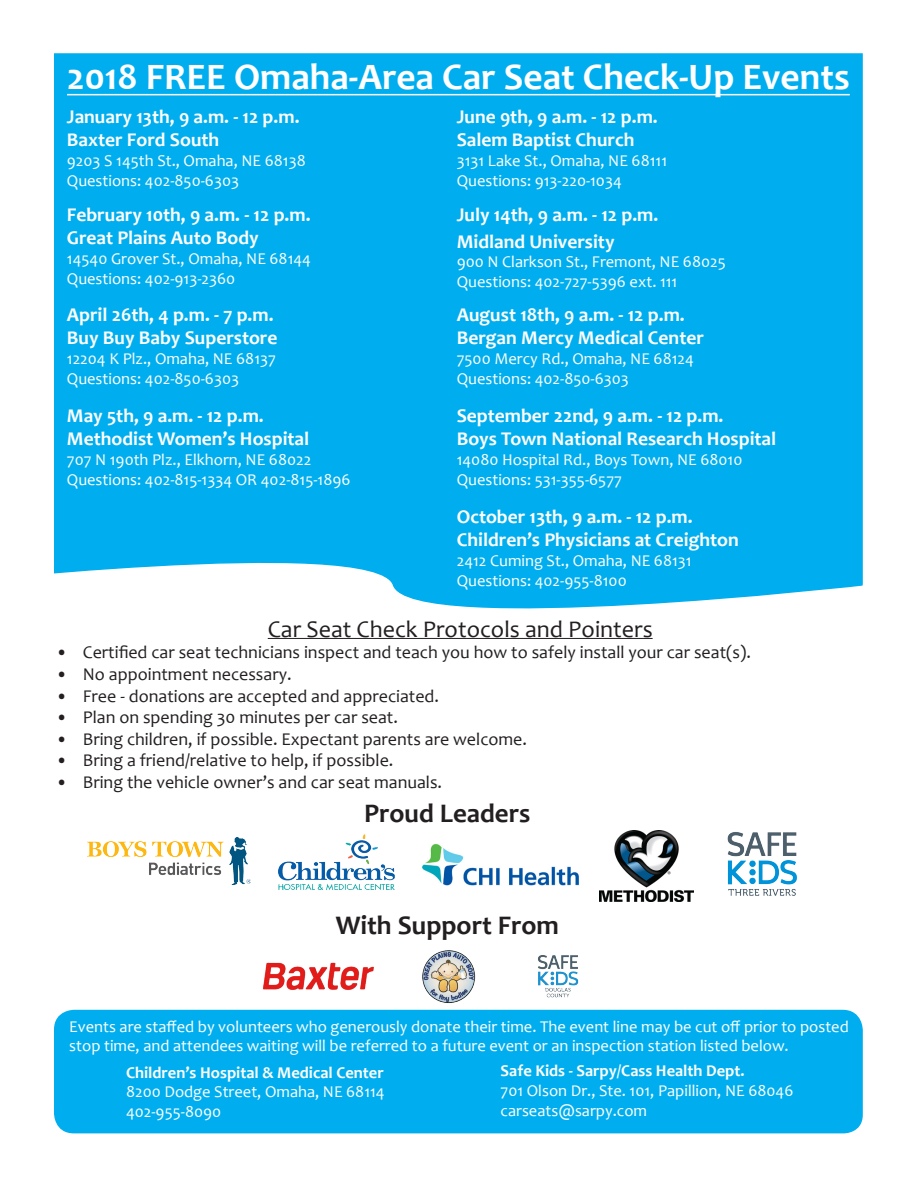
<style>
.page{position:relative;width:918px;height:1188px;background:#fff}
.page>*{position:absolute;margin:0;border:0;box-sizing:border-box;transform-origin:0 0}
.t1{font:700 37.5px "Candara";color:#fff}
.t2{font:700 27px "Candara";color:#231f20}
.t3{font:24px "Candara";color:#231f20}
.t4{font:700 19.5px "Candara";color:#fff}
.t5{font:18px "Candara";color:#231f20}
.t6{font:16.5px/19.8px "Candara";color:#fff}
.t7{font:700 16.5px "Candara";color:#fff}
</style>
<div class="page">
<div style="left:55px;top:1011px;width:807px;height:122px;background:#00aeef;border-radius:19px"></div>
<div style="left:54px;top:1010px;width:809px;height:123px;border:2px solid #00aeef;border-radius:19px"></div>
<svg style="left:54px;top:53px;width:809px;height:585px;background:#16b5f0"></svg>
<hr style="left:67px;top:94px;width:783px;height:1px;background:#fff">
<hr style="left:268px;top:638px;width:385px;height:1px;background:#231f20">
<img style="left:87px;top:837px;width:163px;height:48px">
<img style="left:278px;top:834px;width:117px;height:56px">
<img style="left:727px;top:832px;width:70px;height:64px">
<img style="left:538px;top:955px;width:41px;height:43px">
<img style="left:422px;top:950px;width:54px;height:53px">
<img style="left:263px;top:962px;width:111px;height:28px">
<img style="left:599px;top:831px;width:95px;height:70px">
<img style="left:422px;top:844px;width:157px;height:42px">
<p class="t1" style="left:67px;top:53px;width:784px">2018 FREE Omaha-Area Car Seat Check-Up Events</p>
<p class="t4" style="left:67px;top:104px;width:234px">January 13th, 9 a.m. - 12 p.m.</p>
<p class="t4" style="left:67px;top:128px;width:154px">Baxter Ford South</p>
<p class="t6" style="left:67px;top:151px;width:240px">9203 S 145th St., Omaha, NE 68138</p>
<p class="t6" style="left:67px;top:171px;width:174px">Questions: 402-850-6303</p>
<p class="t4" style="left:67px;top:202px;width:245px">February 10th, 9 a.m. - 12 p.m.</p>
<p class="t4" style="left:67px;top:225px;width:193px">Great Plains Auto Body</p>
<p class="t6" style="left:67px;top:248px;width:246px">14540 Grover St., Omaha, NE 68144</p>
<p class="t6" style="left:67px;top:268px;width:170px">Questions: 402-913-2360</p>
<p class="t4" style="left:67px;top:302px;width:208px">April 26th, 4 p.m. - 7 p.m.</p>
<p class="t4" style="left:67px;top:326px;width:212px">Buy Buy Baby Superstore</p>
<p class="t6" style="left:67px;top:349px;width:211px">12204 K Plz., Omaha, NE 68137</p>
<p class="t6" style="left:67px;top:369px;width:174px">Questions: 402-850-6303</p>
<p class="t4" style="left:67px;top:403px;width:198px">May 5th, 9 a.m. - 12 p.m.</p>
<p class="t4" style="left:67px;top:426px;width:244px">Methodist Women’s Hospital</p>
<p class="t6" style="left:67px;top:449px;width:246px">707 N 190th Plz., Elkhorn, NE 68022</p>
<p class="t6" style="left:67px;top:469px;width:285px">Questions: 402-815-1334 OR 402-815-1896</p>
<p class="t4" style="left:457px;top:104px;width:203px">June 9th, 9 a.m. - 12 p.m.</p>
<p class="t4" style="left:457px;top:128px;width:179px">Salem Baptist Church</p>
<p class="t6" style="left:457px;top:151px;width:212px">3131 Lake St., Omaha, NE 68111</p>
<p class="t6" style="left:457px;top:171px;width:167px">Questions: 913-220-1034</p>
<p class="t4" style="left:457px;top:202px;width:203px">July 14th, 9 a.m. - 12 p.m.</p>
<p class="t4" style="left:457px;top:229px;width:159px">Midland University</p>
<p class="t6" style="left:457px;top:252px;width:271px">900 N Clarkson St., Fremont, NE 68025</p>
<p class="t6" style="left:457px;top:272px;width:222px">Questions: 402-727-5396 ext. 111</p>
<p class="t4" style="left:457px;top:302px;width:230px">August 18th, 9 a.m. - 12 p.m.</p>
<p class="t4" style="left:457px;top:326px;width:249px">Bergan Mercy Medical Center</p>
<p class="t6" style="left:457px;top:349px;width:239px">7500 Mercy Rd., Omaha, NE 68124</p>
<p class="t6" style="left:457px;top:369px;width:174px">Questions: 402-850-6303</p>
<p class="t4" style="left:457px;top:403px;width:268px">September 22nd, 9 a.m. - 12 p.m.</p>
<p class="t4" style="left:457px;top:426px;width:321px">Boys Town National Research Hospital</p>
<p class="t6" style="left:457px;top:449px;width:287px">14080 Hospital Rd., Boys Town, NE 68010</p>
<p class="t6" style="left:457px;top:469px;width:167px">Questions: 531-355-6577</p>
<p class="t4" style="left:457px;top:504px;width:238px">October 13th, 9 a.m. - 12 p.m.</p>
<p class="t4" style="left:457px;top:527px;width:284px">Children’s Physicians at Creighton</p>
<p class="t6" style="left:457px;top:550px;width:236px">2412 Cuming St., Omaha, NE 68131</p>
<p class="t6" style="left:457px;top:570px;width:172px">Questions: 402-955-8100</p>
<p class="t3" style="left:268px;top:614px;width:386px">Car Seat Check Protocols and Pointers</p>
<p class="t5" style="left:56px;top:641px;width:697px">• Certified car seat technicians inspect and teach you how to safely install your car seat(s).</p>
<p class="t5" style="left:56px;top:663px;width:237px">• No appointment necessary.</p>
<p class="t5" style="left:56px;top:685px;width:385px">• Free - donations are accepted and appreciated.</p>
<p class="t5" style="left:56px;top:706px;width:344px">• Plan on spending 30 minutes per car seat.</p>
<p class="t5" style="left:56px;top:728px;width:473px">• Bring children, if possible. Expectant parents are welcome.</p>
<p class="t5" style="left:56px;top:749px;width:339px">• Bring a friend/relative to help, if possible.</p>
<p class="t5" style="left:56px;top:771px;width:388px">• Bring the vehicle owner’s and car seat manuals.</p>
<p class="t2" style="left:364px;top:796px;width:168px">Proud Leaders</p>
<p class="t2" style="left:336px;top:908px;width:225px">With Support From</p>
<p class="t6" style="left:69px;top:1016px;width:781px">Events are staffed by volunteers who generously donate their time. The event line may be cut off prior to posted stop time, and attendees waiting will be referred to a future event or an inspection station listed below.</p>
<p class="t7" style="left:501px;top:1060px;width:245px">Safe Kids - Sarpy/Cass Health Dept.</p>
<p class="t6" style="left:501px;top:1080px;width:294px">701 Olson Dr., Ste. 101, Papillion, NE 68046</p>
<p class="t6" style="left:501px;top:1100px;width:148px">carseats@sarpy.com</p>
<p class="t7" style="left:126px;top:1062px;width:259px">Children’s Hospital &amp; Medical Center</p>
<p class="t6" style="left:126px;top:1082px;width:260px">8200 Dodge Street, Omaha, NE 68114<br>402-955-8090</p>
</div>
